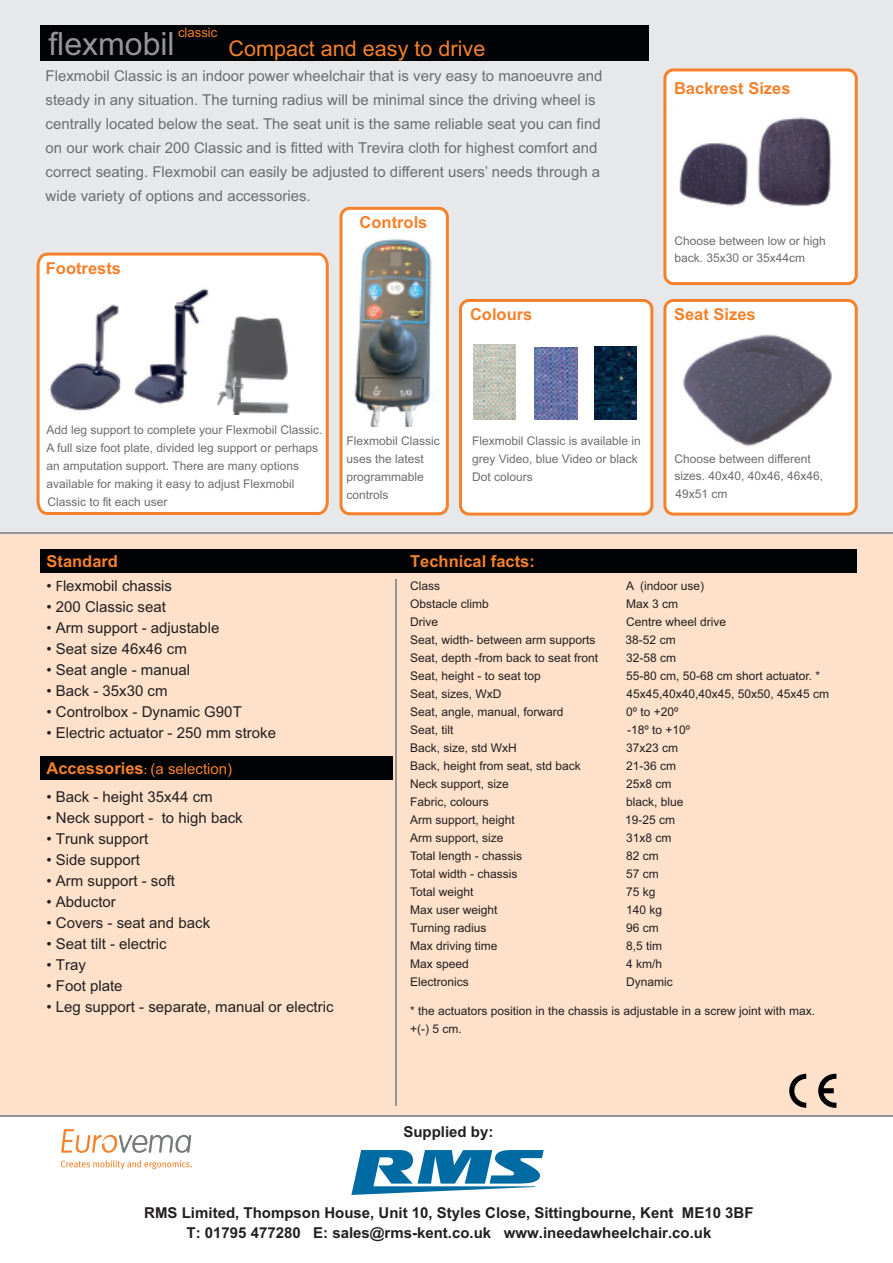
<style>
.page{position:relative;width:893px;height:1263px;background:#fff}
.page>*{position:absolute;margin:0;border:0;box-sizing:border-box;transform-origin:0 0}
.t1{font:32.1px "Arial";color:#939598}
.t2{font:21.6px "Arial";color:#f4812b}
.t3{font:700 16.5px "Arial";color:#f4812b}
.t4{font:15px/24px "Arial";color:#6c6d70}
.t5{font:15px "Arial";color:#231f20}
.t6{font:700 15px/19.5px "Arial";color:#231f20;text-align:center}
.t7{font:15px "Arial";color:#f4812b}
.t8{font:13.05px "Arial";color:#f4812b}
.t9{font:12px/18px "Arial";color:#231f20}
.t10{font:12px/18px "Arial";color:#6c6d70}
.s1{font-family:"Myriad Pro"}
.s2{font-weight:700;font-size:16.5px}
.s3{font-family:"Minion Pro"}
</style>
<div class="page">
<div style="left:0;top:0;width:893px;height:532px;background:#e7e8e9"></div>
<div style="left:0;top:532px;width:893px;height:584px;background:#fee1ca"></div>
<div style="left:40px;top:549px;width:817px;height:23px;background:#010203"></div>
<div style="left:40px;top:25px;width:608px;height:36px;background:#010203"></div>
<div style="left:40px;top:756px;width:353px;height:24px;background:#010203"></div>
<hr style="left:0;top:1115px;width:893px;height:1px;background:#939598">
<hr style="left:0;top:532px;width:893px;height:1px;background:#939598">
<svg style="left:789px;top:1074px;width:17px;height:34px"></svg>
<svg style="left:818px;top:1074px;width:18px;height:34px"></svg>
<hr style="left:396px;top:579px;width:1px;height:527px;background:#939598">
<svg style="left:61px;top:1129px;width:130px;height:24px"></svg>
<svg style="left:61px;top:1160px;width:131px;height:9px"></svg>
<svg style="left:351px;top:1150px;width:193px;height:45px"></svg>
<svg style="left:36px;top:252px;width:293px;height:263px;background:#fdf6f0"></svg>
<img style="left:131px;top:282px;width:85px;height:133px">
<img style="left:47px;top:287px;width:84px;height:128px">
<img style="left:216px;top:315px;width:76px;height:100px">
<div style="left:341px;top:208px;width:106px;height:306px;background:#fff;border-radius:9px"></div>
<div style="left:340px;top:207px;width:109px;height:308px;border:3px solid #f4812b;border-radius:9px"></div>
<img style="left:354px;top:238px;width:78px;height:188px">
<div style="left:460px;top:300px;width:192px;height:214px;background:#fff;border-radius:9px"></div>
<div style="left:459px;top:299px;width:194px;height:217px;border:3px solid #f4812b;border-radius:9px"></div>
<div style="left:665px;top:300px;width:191px;height:214px;background:#fff;border-radius:9px"></div>
<div style="left:663px;top:299px;width:195px;height:217px;border:3px solid #f4812b;border-radius:9px"></div>
<div style="left:665px;top:70px;width:191px;height:214px;background:#fff;border-radius:9px"></div>
<div style="left:663px;top:68px;width:195px;height:217px;border:3px solid #f4812b;border-radius:9px"></div>
<img style="left:473px;top:345px;width:43px;height:74px">
<img style="left:535px;top:347px;width:42px;height:72px">
<img style="left:594px;top:347px;width:43px;height:72px">
<img style="left:679px;top:117px;width:153px;height:89px">
<img style="left:683px;top:334px;width:149px;height:112px">
<h1 class="t1" style="left:48px;top:23px;width:128px">flexmobil</h1>
<p class="t8" style="left:178px;top:24px;width:41px">classic</p>
<h2 class="t2" style="left:229px;top:34px;width:258px">Compact and easy to drive</h2>
<p class="t4" style="left:46px;top:63px;width:558px">Flexmobil Classic is an indoor power wheelchair that is very easy to manoeuvre and steady in any situation. The turning radius will be minimal since the driving wheel is centrally located below the seat. The seat unit is the same reliable seat you can find on our work chair 200 Classic and is fitted with Trevira cloth for highest comfort and correct seating. Flexmobil can easily be adjusted to different users’ needs through a wide variety of options and accessories.</p>
<h3 class="t3" style="left:46px;top:258px;width:77px">Footrests</h3>
<h3 class="t3" style="left:360px;top:211px;width:69px">Controls</h3>
<h3 class="t3" style="left:470px;top:303px;width:64px">Colours</h3>
<h3 class="t3" style="left:674px;top:78px;width:118px">Backrest Sizes</h3>
<p class="t10" style="left:674px;top:232px;width:153px">Choose between low or high</p>
<p class="t10" style="left:674px;top:249px;width:132px">back. 35x30 or 35x44cm</p>
<h3 class="t3" style="left:674px;top:303px;width:83px">Seat Sizes</h3>
<p class="t10" style="left:47px;top:421px;width:278px">Add leg support to complete your Flexmobil Classic.<br>A full size foot plate, divided leg support or perhaps an amputation support. There are many options available for making it easy to adjust Flexmobil Classic to fit each user</p>
<p class="t10" style="left:346px;top:431px;width:95px">Flexmobil Classic uses the latest programmable controls</p>
<p class="t10" style="left:472px;top:431px;width:170px">Flexmobil Classic is available in grey Video, blue Video or black<br>Dot colours</p>
<p class="t10" style="left:674px;top:449px;width:138px">Choose between different</p>
<p class="t10" style="left:674px;top:467px;width:150px">sizes. 40x40, 40x46, 46x46,<br>49x51 cm</p>
<h3 class="t3" style="left:47px;top:550px;width:73px">Standard</h3>
<p class="t5" style="left:47px;top:576px;width:127px">• <span class="s1">F</span>lexmobil chassis</p>
<p class="t5" style="left:47px;top:597px;width:121px">• 200 Classic seat</p>
<p class="t5" style="left:47px;top:618px;width:174px">• Arm support - adjustable</p>
<p class="t5" style="left:47px;top:639px;width:142px">• Seat size 46x46 cm</p>
<p class="t5" style="left:47px;top:660px;width:145px">• Seat angle - manual</p>
<p class="t5" style="left:47px;top:681px;width:123px">• Back - 35x30 cm</p>
<p class="t5" style="left:47px;top:702px;width:197px">• Controlbox - Dynamic G90T</p>
<p class="t5" style="left:47px;top:723px;width:231px">• Electric actuator - 250 mm stroke</p>
<p class="t7" style="left:47px;top:759px;width:187px"><span class="s2">Accessories</span><span class="s3">:</span> (a selection)</p>
<p class="t5" style="left:47px;top:786px;width:168px">• Back - height 35x44 cm</p>
<p class="t5" style="left:47px;top:807px;width:198px">• Neck support - to high back</p>
<p class="t5" style="left:47px;top:828px;width:103px">• Trunk support</p>
<p class="t5" style="left:47px;top:849px;width:95px">• Side support</p>
<p class="t5" style="left:47px;top:870px;width:130px">• Arm support - soft</p>
<p class="t5" style="left:47px;top:891px;width:71px">• Abductor</p>
<p class="t5" style="left:47px;top:912px;width:165px">• Covers - seat and back</p>
<p class="t5" style="left:47px;top:933px;width:122px">• Seat tilt - electric</p>
<p class="t5" style="left:47px;top:954px;width:41px">• Tray</p>
<p class="t5" style="left:47px;top:975px;width:78px">• Foot plate</p>
<p class="t5" style="left:47px;top:996px;width:289px">• Leg support - separate, manual or electric</p>
<h3 class="t3" style="left:410px;top:550px;width:126px">Technical facts:</h3>
<p class="t9" style="left:410px;top:577px;width:31px">Class</p>
<p class="t9" style="left:626px;top:577px;width:80px">A (indoor use)</p>
<p class="t9" style="left:410px;top:595px;width:80px">Obstacle climb</p>
<p class="t9" style="left:626px;top:595px;width:54px">Max 3 cm</p>
<p class="t9" style="left:410px;top:613px;width:29px">Drive</p>
<p class="t9" style="left:626px;top:613px;width:102px">Centre wheel drive</p>
<p class="t9" style="left:410px;top:631px;width:187px">Seat, width- between arm supports</p>
<p class="t9" style="left:626px;top:631px;width:52px">38-52 cm</p>
<p class="t9" style="left:410px;top:649px;width:190px">Seat, depth -from back to seat front</p>
<p class="t9" style="left:626px;top:649px;width:52px">32-58 cm</p>
<p class="t9" style="left:410px;top:667px;width:132px">Seat, height - to seat top</p>
<p class="t9" style="left:626px;top:667px;width:196px">55-80 cm, 50-68 cm short actuator. *</p>
<p class="t9" style="left:410px;top:685px;width:93px">Seat, sizes, WxD</p>
<p class="t9" style="left:626px;top:685px;width:204px">45x45,40x40,40x45, 50x50, 45x45 cm</p>
<p class="t9" style="left:410px;top:703px;width:155px">Seat, angle, manual, forward</p>
<p class="t9" style="left:626px;top:703px;width:54px">0º to +20º</p>
<p class="t9" style="left:410px;top:721px;width:45px">Seat, tilt</p>
<p class="t9" style="left:627px;top:721px;width:65px">-18º to +10º</p>
<p class="t9" style="left:410px;top:739px;width:108px">Back, size, std WxH</p>
<p class="t9" style="left:626px;top:739px;width:54px">37x23 cm</p>
<p class="t9" style="left:410px;top:757px;width:172px">Back, height from seat, std back</p>
<p class="t9" style="left:626px;top:757px;width:52px">21-36 cm</p>
<p class="t9" style="left:410px;top:775px;width:100px">Neck support, size</p>
<p class="t9" style="left:626px;top:775px;width:47px">25x8 cm</p>
<p class="t9" style="left:410px;top:793px;width:80px">Fabric, colours</p>
<p class="t9" style="left:626px;top:793px;width:59px">black, blue</p>
<p class="t9" style="left:410px;top:811px;width:106px">Arm support, height</p>
<p class="t9" style="left:625px;top:811px;width:52px">19-25 cm</p>
<p class="t9" style="left:410px;top:829px;width:95px">Arm support, size</p>
<p class="t9" style="left:626px;top:829px;width:47px">31x8 cm</p>
<p class="t9" style="left:410px;top:847px;width:114px">Total length - chassis</p>
<p class="t9" style="left:626px;top:847px;width:34px">82 cm</p>
<p class="t9" style="left:410px;top:865px;width:109px">Total width - chassis</p>
<p class="t9" style="left:626px;top:865px;width:34px">57 cm</p>
<p class="t9" style="left:410px;top:883px;width:65px">Total weight</p>
<p class="t9" style="left:626px;top:883px;width:31px">75 kg</p>
<p class="t9" style="left:410px;top:901px;width:89px">Max user weight</p>
<p class="t9" style="left:626px;top:901px;width:38px">140 kg</p>
<p class="t9" style="left:410px;top:919px;width:78px">Turning radius</p>
<p class="t9" style="left:626px;top:919px;width:34px">96 cm</p>
<p class="t9" style="left:410px;top:937px;width:89px">Max driving time</p>
<p class="t9" style="left:626px;top:937px;width:38px">8,5 tim</p>
<p class="t9" style="left:410px;top:955px;width:60px">Max speed</p>
<p class="t9" style="left:626px;top:955px;width:38px">4 km/h</p>
<p class="t9" style="left:410px;top:973px;width:60px">Electronics</p>
<p class="t9" style="left:626px;top:973px;width:48px">Dynamic</p>
<p class="t9" style="left:410px;top:1002px;width:406px">* the actuators position in the chassis is adjustable in a screw joint with max. +(-) 5 cm.</p>
<p class="t6" style="left:403px;top:1122px;width:92px">Supplied by:</p>
<p class="t6" style="left:144px;top:1203px;width:611px">RMS Limited, Thompson House, Unit 10, Styles Close, Sittingbourne, Kent ME10 3BF<br>T: 01795 477280 E: sales@rms-kent.co.uk www.ineedawheelchair.co.uk</p>
</div>
